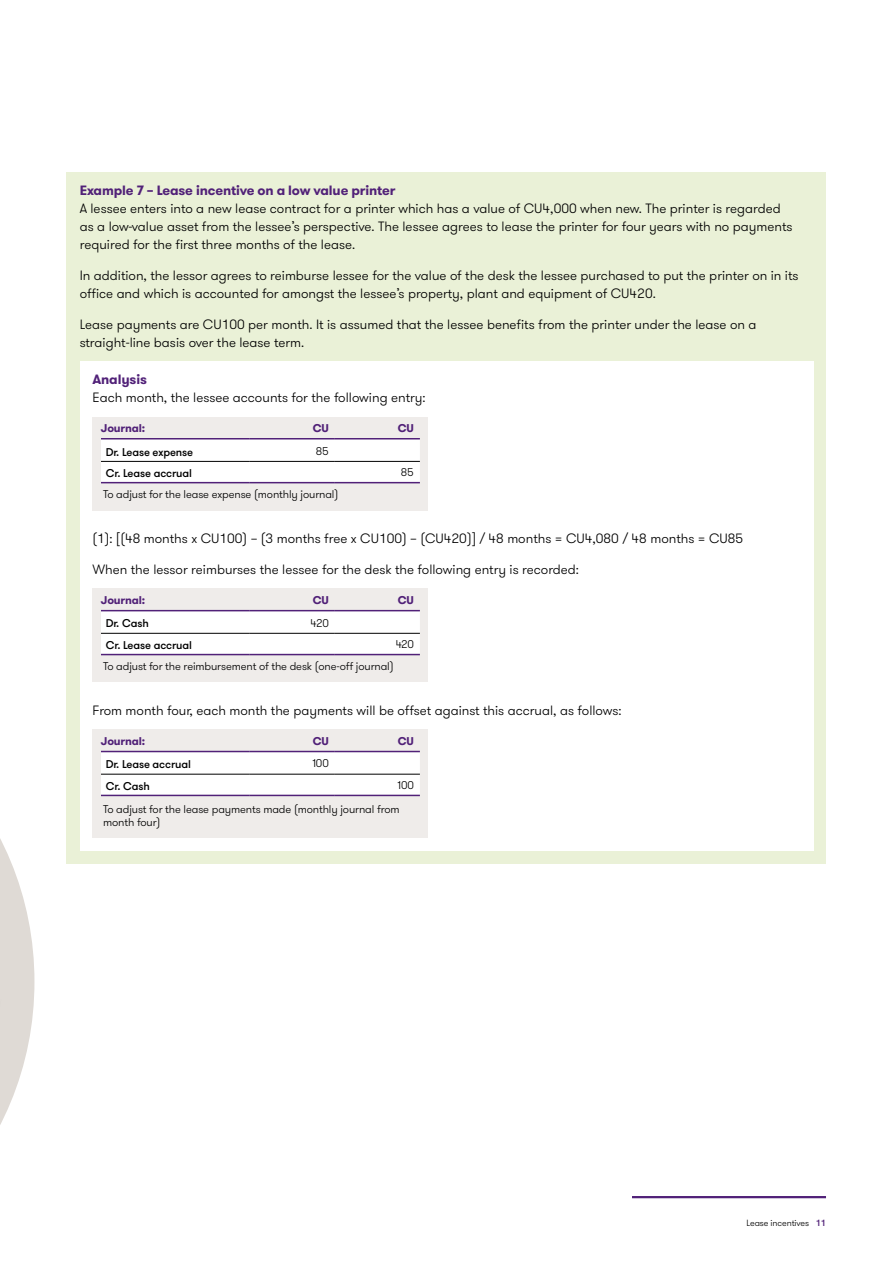
<style>
.page{position:relative;width:893px;height:1263px;background:#fff}
.page>*{position:absolute;margin:0;border:0;box-sizing:border-box;transform-origin:0 0}
.t1{font:300 13.5px/18px "GT Walsheim Pro";color:#000}
.t2{font:700 13.5px "GT Walsheim Pro";letter-spacing:-.01em;color:#512178}
.t3{font:300 11.25px/23.9px "GT Walsheim Pro";letter-spacing:-.01em;color:#000}
.t4{font:500 11.25px "GT Walsheim Pro";letter-spacing:-.01em;color:#000}
.t5{font:700 11.25px "GT Walsheim Pro";letter-spacing:-.015em;color:#512178}
.t6{font:300 9px "GT Walsheim Pro";letter-spacing:-.01em;color:#000}
.s1{font-weight:500;color:#512178}
</style>
<div class="page">
<hr style="left:632px;top:1196px;width:194px;height:2px;background:#512178">
<svg style="left:0;top:839px;width:34px;height:286px"></svg>
<div style="left:67px;top:172px;width:759px;height:691px;background:#eaf1d7"></div>
<div style="left:80px;top:361px;width:733px;height:490px;background:#fff"></div>
<div style="left:92px;top:417px;width:336px;height:93px;background:#efecea"></div>
<div style="left:92px;top:589px;width:336px;height:93px;background:#efecea"></div>
<div style="left:92px;top:729px;width:336px;height:109px;background:#efecea"></div>
<div style="left:101px;top:439px;width:319px;height:42px;background:#fff"></div>
<hr style="left:101px;top:438px;width:149px;height:1px;background:#512178">
<hr style="left:250px;top:438px;width:85px;height:1px;background:#512178">
<hr style="left:335px;top:438px;width:85px;height:1px;background:#512178">
<hr style="left:101px;top:482px;width:149px;height:1px;background:#512178">
<hr style="left:250px;top:482px;width:85px;height:1px;background:#512178">
<hr style="left:335px;top:482px;width:85px;height:1px;background:#512178">
<hr style="left:101px;top:461px;width:149px;height:1px;background:#000">
<hr style="left:250px;top:461px;width:85px;height:1px;background:#000">
<hr style="left:335px;top:461px;width:85px;height:1px;background:#000">
<svg style="left:101px;top:611px;width:319px;height:43px;background:#fbfafb"></svg>
<hr style="left:101px;top:610px;width:149px;height:1px;background:#512178">
<hr style="left:250px;top:610px;width:85px;height:1px;background:#512178">
<hr style="left:335px;top:610px;width:85px;height:1px;background:#512178">
<hr style="left:101px;top:654px;width:149px;height:1px;background:#512178">
<hr style="left:250px;top:654px;width:85px;height:1px;background:#512178">
<hr style="left:335px;top:654px;width:85px;height:1px;background:#512178">
<hr style="left:101px;top:633px;width:149px;height:1px;background:#000">
<hr style="left:250px;top:633px;width:85px;height:1px;background:#000">
<hr style="left:335px;top:633px;width:85px;height:1px;background:#000">
<svg style="left:101px;top:752px;width:319px;height:43px;background:#faf9fb"></svg>
<hr style="left:101px;top:751px;width:149px;height:1px;background:#512178">
<hr style="left:250px;top:751px;width:85px;height:1px;background:#512178">
<hr style="left:335px;top:751px;width:85px;height:1px;background:#512178">
<hr style="left:101px;top:795px;width:149px;height:1px;background:#512178">
<hr style="left:250px;top:795px;width:85px;height:1px;background:#512178">
<hr style="left:335px;top:795px;width:85px;height:1px;background:#512178">
<hr style="left:101px;top:774px;width:149px;height:1px;background:#000">
<hr style="left:250px;top:774px;width:85px;height:1px;background:#000">
<hr style="left:335px;top:774px;width:85px;height:1px;background:#000">
<p class="t2" style="left:80px;top:182px;width:317px">Example 7 – Lease incentive on a low value printer</p>
<p class="t1" style="left:80px;top:200px;width:714px">A lessee enters into a new lease contract for a printer which has a value of CU4,000 when new. The printer is regarded as a low-value asset from the lessee’s perspective. The lessee agrees to lease the printer for four years with no payments required for the first three months of the lease.</p>
<p class="t1" style="left:80px;top:266px;width:720px">In addition, the lessor agrees to reimburse lessee for the value of the desk the lessee purchased to put the printer on in its office and which is accounted for amongst the lessee’s property, plant and equipment of CU420.</p>
<p class="t1" style="left:80px;top:315px;width:678px">Lease payments are CU100 per month. It is assumed that the lessee benefits from the printer under the lease on a straight-line basis over the lease term.</p>
<p class="t2" style="left:92px;top:371px;width:56px">Analysis</p>
<p class="t1" style="left:92px;top:389px;width:335px">Each month, the lessee accounts for the following entry:</p>
<p class="t5" style="left:101px;top:421px;width:46px">Journal:</p>
<p class="t5" style="left:313px;top:421px;width:18px">CU</p>
<p class="t5" style="left:398px;top:421px;width:18px">CU</p>
<p class="t4" style="left:106px;top:445px;width:89px">Dr. Lease expense</p>
<p class="t3" style="left:316px;top:439px;width:14px">85</p>
<p class="t4" style="left:106px;top:466px;width:88px">Cr. Lease accrual</p>
<p class="t3" style="left:401px;top:461px;width:14px">85</p>
<p class="t3" style="left:103px;top:483px;width:237px">To adjust for the lease expense (monthly journal)</p>
<p class="t1" style="left:92px;top:530px;width:652px">(1): [(48 months x CU100) – (3 months free x CU100) – (CU420)] / 48 months = CU4,080 / 48 months = CU85</p>
<p class="t1" style="left:92px;top:561px;width:488px">When the lessor reimburses the lessee for the desk the following entry is recorded:</p>
<p class="t5" style="left:101px;top:593px;width:46px">Journal:</p>
<p class="t5" style="left:313px;top:593px;width:18px">CU</p>
<p class="t5" style="left:398px;top:593px;width:18px">CU</p>
<p class="t4" style="left:106px;top:616px;width:44px">Dr. Cash</p>
<p class="t3" style="left:311px;top:611px;width:20px">420</p>
<p class="t4" style="left:106px;top:638px;width:88px">Cr. Lease accrual</p>
<p class="t3" style="left:396px;top:632px;width:20px">420</p>
<p class="t3" style="left:103px;top:655px;width:292px">To adjust for the reimbursement of the desk (one-off journal)</p>
<p class="t1" style="left:92px;top:702px;width:531px">From month four, each month the payments will be offset against this accrual, as follows:</p>
<p class="t5" style="left:101px;top:734px;width:46px">Journal:</p>
<p class="t5" style="left:313px;top:734px;width:18px">CU</p>
<p class="t5" style="left:398px;top:734px;width:18px">CU</p>
<p class="t4" style="left:106px;top:757px;width:87px">Dr. Lease accrual</p>
<p class="t3" style="left:312px;top:752px;width:18px">100</p>
<p class="t4" style="left:106px;top:779px;width:45px">Cr. Cash</p>
<p class="t3" style="left:103px;top:773px;width:312px;text-indent:294px">100<br>To adjust for the lease payments made (monthly journal from</p>
<p class="t3" style="left:103px;top:811px;width:59px">month four)</p>
<p class="t6" style="left:746px;top:1217px;width:81px">Lease incentives <span class="s1">11</span></p>
</div>
